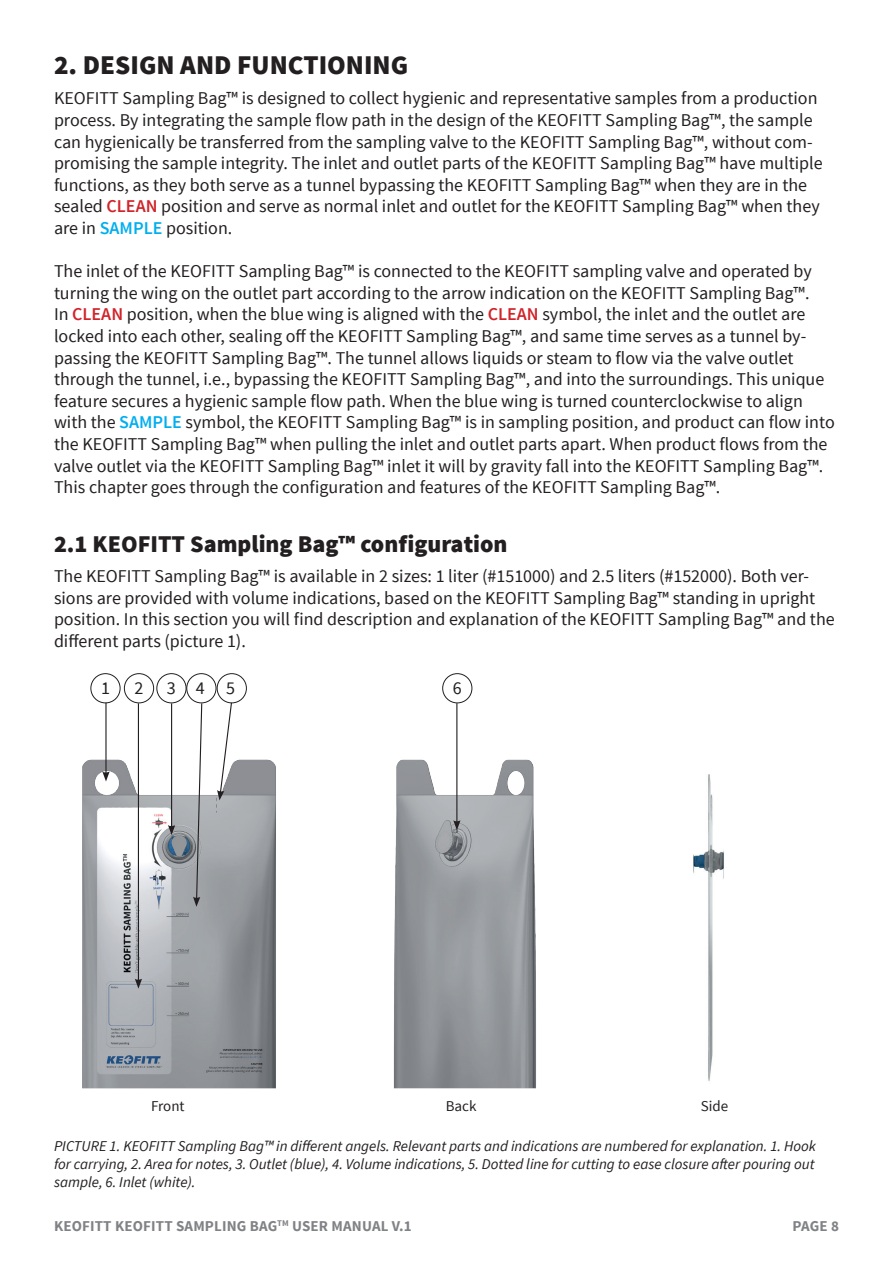
<style>
.page{position:relative;width:893px;height:1263px;background:#fff}
.page>*{position:absolute;margin:0;border:0;box-sizing:border-box;transform-origin:0 0}
.t1{font:900 27px "Source Sans Pro";color:#231f20}
.t2{font:900 24px "Source Sans Pro";color:#231f20}
.t3{font:18px/21.6px "Source Sans Pro";color:#231f20}
.t4{font:italic 15px/18px "Source Sans Pro";color:#231f20;text-align:justify}
.t5{font:700 15px "Source Sans Pro";letter-spacing:.01em;color:#808285}
.t6{font:15px "Source Sans Pro";color:#231f20}
.s1{font-weight:600;color:#d1232a}
.s2{font-weight:600;color:#00aeef}
</style>
<div class="page">
<img style="left:82px;top:750px;width:194px;height:339px">
<img style="left:393px;top:750px;width:143px;height:339px">
<img style="left:693px;top:774px;width:31px;height:307px">
<div style="left:91px;top:673px;width:29px;height:30px;border:1px solid #231f20;border-radius:50%"></div>
<div style="left:124px;top:673px;width:30px;height:30px;border:1px solid #231f20;border-radius:50%"></div>
<div style="left:157px;top:673px;width:29px;height:30px;border:1px solid #231f20;border-radius:50%"></div>
<div style="left:186px;top:673px;width:30px;height:30px;border:1px solid #231f20;border-radius:50%"></div>
<div style="left:217px;top:673px;width:30px;height:30px;border:1px solid #231f20;border-radius:50%"></div>
<div style="left:442px;top:673px;width:30px;height:30px;border:1px solid #231f20;border-radius:50%"></div>
<hr style="left:105px;top:703px;width:2px;height:71px;background:#231f20">
<svg style="left:102px;top:771px;width:8px;height:10px"></svg>
<hr style="left:138px;top:703px;width:1px;height:278px;background:#231f20">
<svg style="left:135px;top:979px;width:7px;height:10px"></svg>
<svg style="left:193px;top:702px;width:10px;height:205px"></svg>
<hr style="left:171px;top:703px;width:1px;height:124px;background:#231f20">
<svg style="left:168px;top:825px;width:7px;height:10px"></svg>
<hr style="left:456px;top:703px;width:1px;height:120px;background:#231f20">
<svg style="left:453px;top:820px;width:8px;height:10px"></svg>
<svg style="left:217px;top:701px;width:16px;height:99px"></svg>
<h1 class="t1" style="left:54px;top:48px;width:356px">2. DESIGN AND FUNCTIONING</h1>
<p class="t3" style="left:54px;top:88px;width:770px">KEOFITT Sampling Bag™ is designed to collect hygienic and representative samples from a production process. By integrating the sample flow path in the design of the KEOFITT Sampling Bag™, the sample can hygienically be transferred from the sampling valve to the KEOFITT Sampling Bag™, without com&shy;promising the sample integrity. The inlet and outlet parts of the KEOFITT Sampling Bag™ have multiple functions, as they both serve as a tunnel bypassing the KEOFITT Sampling Bag™ when they are in the sealed <span class="s1">CLEAN</span> position and serve as normal inlet and outlet for the KEOFITT Sampling Bag™ when they are in <span class="s2">SAMPLE</span> position.</p>
<p class="t3" style="left:54px;top:261px;width:782px">The inlet of the KEOFITT Sampling Bag™ is connected to the KEOFITT sampling valve and operated by turning the wing on the outlet part according to the arrow indication on the KEOFITT Sampling Bag™.<br>In <span class="s1">CLEAN</span> position, when the blue wing is aligned with the <span class="s1">CLEAN</span> symbol, the inlet and the outlet are locked into each other, sealing off the KEOFITT Sampling Bag™, and same time serves as a tunnel by&shy;passing the KEOFITT Sampling Bag™. The tunnel allows liquids or steam to flow via the valve outlet through the tunnel, i.e., bypassing the KEOFITT Sampling Bag™, and into the surroundings. This unique feature secures a hygienic sample flow path. When the blue wing is turned counterclockwise to align with the <span class="s2">SAMPLE</span> symbol, the KEOFITT Sampling Bag™ is in sampling position, and product can flow into the KEOFITT Sampling Bag™ when pulling the inlet and outlet parts apart. When product flows from the valve outlet via the KEOFITT Sampling Bag™ inlet it will by gravity fall into the KEOFITT Sampling Bag™.<br>This chapter goes through the configuration and features of the KEOFITT Sampling Bag™.</p>
<h2 class="t2" style="left:54px;top:528px;width:455px">2.1 KEOFITT Sampling Bag™ configuration</h2>
<p class="t3" style="left:54px;top:565px;width:782px">The KEOFITT Sampling Bag™ is available in 2 sizes: 1 liter (#151000) and 2.5 liters (#152000). Both ver&shy;sions are provided with volume indications, based on the KEOFITT Sampling Bag™ standing in upright position. In this section you will find description and explanation of the KEOFITT Sampling Bag™ and the different parts (picture 1).</p>
<p class="t3" style="left:101px;top:677px;width:10px">1</p>
<p class="t3" style="left:135px;top:677px;width:10px">2</p>
<p class="t3" style="left:167px;top:677px;width:70px">3 4 5</p>
<p class="t3" style="left:453px;top:677px;width:10px">6</p>
<p class="t6" style="left:151px;top:1096px;width:35px">Front</p>
<p class="t6" style="left:446px;top:1096px;width:32px">Back</p>
<p class="t6" style="left:701px;top:1096px;width:29px">Side</p>
<p class="t4" style="left:54px;top:1137px;width:763px">PICTURE 1. KEOFITT Sampling Bag™ in different angels. Relevant parts and indications are numbered for explanation. 1. Hook for carrying, 2. Area for notes, 3. Outlet (blue), 4. Volume indications, 5. Dotted line for cutting to ease closure after pouring out sample, 6. Inlet (white).</p>
<p class="t5" style="left:54px;top:1216px;width:359px">KEOFITT KEOFITT SAMPLING BAG<sup>TM</sup> USER MANUAL V.1</p>
<p class="t5" style="left:793px;top:1216px;width:48px">PAGE 8</p>
</div>
